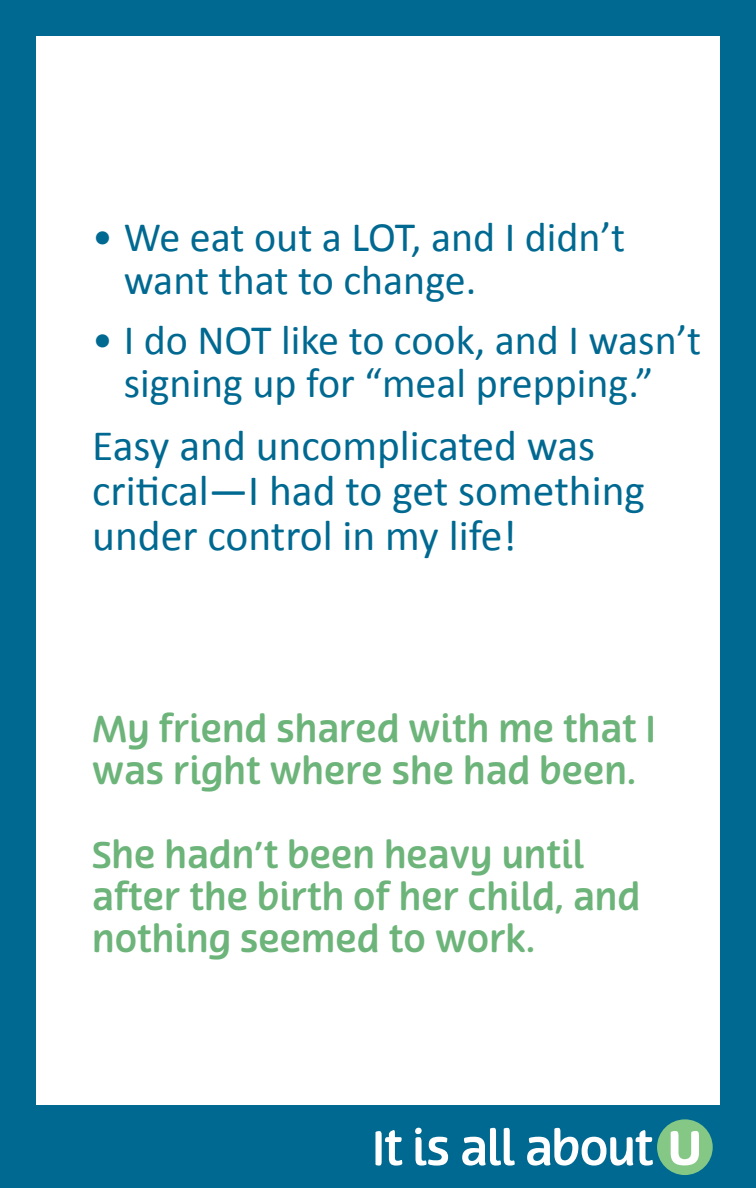
<style>
.page{position:relative;width:756px;height:1188px;background:#006991}
.page>*{position:absolute;margin:0;border:0;box-sizing:border-box;transform-origin:0 0}
.text_body{font:43.5px/45px "Calibri";color:#006991}
.bullet{font:42px/42.8px "Calibri";color:#006991}
.subhead{font:500 36px/42px "Terfens";color:#6cb479}
</style>
<div class="page">
<div style="left:36px;top:36px;width:684px;height:1069px;background:#fff"></div>
<div style="left:657px;top:1119px;width:56px;height:56px;background:#85c885;border-radius:50%"></div>
<svg style="left:376px;top:1130px;width:26px;height:36px"></svg>
<svg style="left:415px;top:1128px;width:33px;height:38px"></svg>
<svg style="left:462px;top:1128px;width:53px;height:38px"></svg>
<svg style="left:527px;top:1128px;width:126px;height:38px"></svg>
<svg style="left:671px;top:1131px;width:28px;height:34px"></svg>
<p class="bullet" style="left:124px;top:216px;width:503px;text-indent:-32px">• We eat out a LOT, and I didn’t want that to change.</p>
<p class="bullet" style="left:92px;top:319px;width:611px;text-align:center">• I do NOT like to cook, and I wasn’t signing up for “meal prepping.”</p>
<p class="text_body" style="left:92px;top:423px;width:554px">Easy and uncomplicated was critical—I had to get something under control in my life!</p>
<p class="subhead" style="left:92px;top:709px;width:565px">My friend shared with me that I was right where she had been.</p>
<p class="subhead" style="left:92px;top:835px;width:550px">She hadn’t been heavy until after the birth of her child, and nothing seemed to work.</p>
</div>
